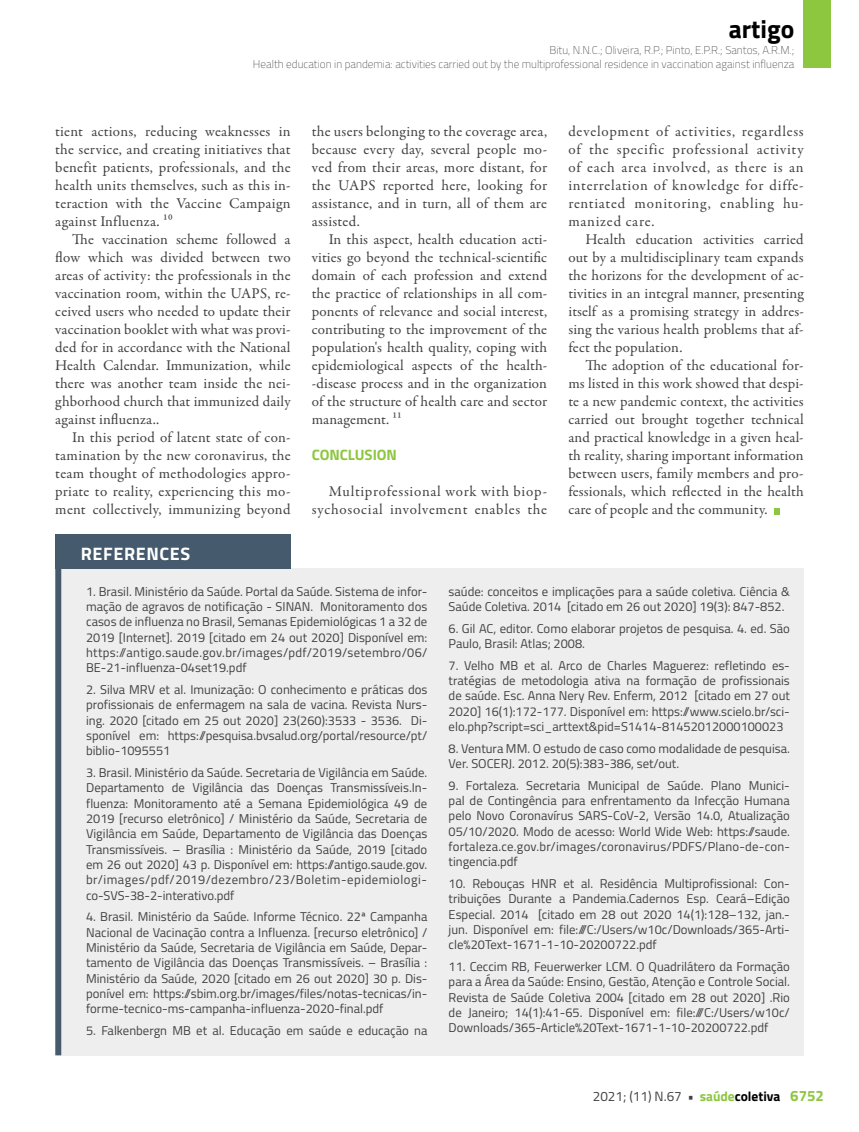
<style>
.page{position:relative;width:859px;height:1132px;background:#fff}
.page>*{position:absolute;margin:0;border:0;box-sizing:border-box;transform-origin:0 0}
.t1{font:700 25.5px "Titillium";color:#000}
.t2{font:700 18px "Titillium";letter-spacing:.035em;color:#fff}
.t3{font:15px/18px "Garamond Premr Pro";letter-spacing:.015em;color:#414042;text-align:justify}
.t4{font:15px/18px "Garamond Premr Pro";letter-spacing:.05em;color:#414042;text-align:right}
.t5{font:700 15px "Titillium";letter-spacing:-.005em;color:#8dc63f}
.t6{font:13.5px "Titillium";color:#414042}
.t7{font:12.75px/15.3px "Titillium";color:#414042;text-align:justify}
.t8{font:100 11.25px/13.5px "Titillium";color:#414042;text-align:right}
.s1{font-weight:700}
.s2{font-weight:700;color:#8dc63f}
.s3{font-weight:700;color:#000}
.s4{font-weight:700;font-size:15px;color:#8dc63f}
</style>
<div class="page">
<div style="left:804px;top:0;width:27px;height:68px;background:#8dc63f"></div>
<svg style="left:774px;top:508px;width:6px;height:6px"></svg>
<div style="left:61px;top:568px;width:743px;height:486px;background:#eeeeef"></div>
<div style="left:55px;top:534px;width:236px;height:35px;background:#455a6c"></div>
<div style="left:55px;top:550px;width:6px;height:504px;background:#455a6c"></div>
<h1 class="t1" style="left:729px;top:10px;width:67px">artigo</h1>
<p class="t8" style="left:253px;top:43px;width:543px">Bitu, N.N.C.; Oliveira, R.P.; Pinto, E.P.R.; Santos, A.R.M.;<br>Health education in pandemia: activities carried out by the multiprofessional residence in vaccination against influenza</p>
<p class="t3" style="left:55px;top:122px;width:237px">tient actions, reducing weaknesses in the service, and creating initiatives that benefit patients, professionals, and the health units themselves, such as this in&shy;teraction with the Vaccine Campaign against Influenza. ¹⁰</p>
<p class="t3" style="left:55px;top:230px;width:237px;text-indent:17px">The vaccination scheme followed a flow which was divided between two areas of activity: the professionals in the vaccination room, within the UAPS, re&shy;ceived users who needed to update their vaccination booklet with what was provi&shy;ded for in accordance with the National Health Calendar. Immunization, while there was another team inside the nei&shy;ghborhood church that immunized daily against influenza..</p>
<p class="t3" style="left:55px;top:428px;width:237px;text-indent:17px">In this period of latent state of con&shy;tamination by the new coronavirus, the team thought of methodologies appro&shy;priate to reality, experiencing this mo&shy;ment collectively, immunizing beyond</p>
<p class="t3" style="left:312px;top:122px;width:237px">the users belonging to the coverage area, because every day, several people mo&shy;ved from their areas, more distant, for the UAPS reported here, looking for assistance, and in turn, all of them are assisted.</p>
<p class="t3" style="left:312px;top:230px;width:237px;text-indent:17px">In this aspect, health education acti&shy;vities go beyond the technical-scientific domain of each profession and extend the practice of relationships in all com&shy;ponents of relevance and social interest, contributing to the improvement of the population's health quality, coping with epidemiological aspects of the health--disease process and in the organization of the structure of health care and sector management. ¹¹</p>
<p class="t5" style="left:312px;top:443px;width:87px">CONCLUSION</p>
<p class="t4" style="left:312px;top:482px;width:237px">Multiprofessional work with biop&shy;sychosocial involvement enables the</p>
<p class="t3" style="left:568px;top:122px;width:237px">development of activities, regardless of the specific professional activity of each area involved, as there is an interrelation of knowledge for diffe&shy;rentiated monitoring, enabling hu&shy;manized care.</p>
<p class="t3" style="left:568px;top:230px;width:237px;text-indent:17px">Health education activities carried out by a multidisciplinary team expands the horizons for the development of ac&shy;tivities in an integral manner, presenting itself as a promising strategy in addres&shy;sing the various health problems that af&shy;fect the population.</p>
<p class="t3" style="left:568px;top:356px;width:237px;text-indent:17px">The adoption of the educational for&shy;ms listed in this work showed that despi&shy;te a new pandemic context, the activities carried out brought together technical and practical knowledge in a given heal&shy;th reality, sharing important information between users, family members and pro&shy;fessionals, which reflected in the health care of people and the community.</p>
<h2 class="t2" style="left:81px;top:539px;width:111px">REFERENCES</h2>
<p class="t7" style="left:86px;top:583px;width:343px">1. Brasil. Ministério da Saúde. Portal da Saúde. Sistema de infor&shy;mação de agravos de notificação - SINAN. Monitoramento dos casos de influenza no Brasil, Semanas Epidemiológicas 1 a 32 de 2019 [Internet]. 2019 [citado em 24 out 2020] Disponível em: https://antigo.saude.gov.br/images/pdf/2019/setembro/06/ BE-21-influenza-04set19.pdf</p>
<p class="t7" style="left:86px;top:681px;width:343px">2. Silva MRV et al. Imunização: O conhecimento e práticas dos profissionais de enfermagem na sala de vacina. Revista Nurs&shy;ing. 2020 [citado em 25 out 2020] 23(260):3533 - 3536. Di&shy;sponível em: https://pesquisa.bvsalud.org/portal/resource/pt/ biblio-1095551</p>
<p class="t7" style="left:86px;top:764px;width:343px">3. Brasil. Ministério da Saúde. Secretaria de Vigilância em Saúde.<br>Departamento de Vigilância das Doenças Transmissíveis.In&shy;fluenza: Monitoramento até a Semana Epidemiológica 49 de 2019 [recurso eletrônico] / Ministério da Saúde, Secretaria de Vigilância em Saúde, Departamento de Vigilância das Doenças Transmissíveis. – Brasília : Ministério da Saúde, 2019 [citado em 26 out 2020] 43 p. Disponível em: https://antigo.saude.gov. br/images/pdf/2019/dezembro/23/Boletim-epidemiologi&shy;co-SVS-38-2-interativo.pdf</p>
<p class="t7" style="left:86px;top:908px;width:343px">4. Brasil. Ministério da Saúde. Informe Técnico. 22ª Campanha Nacional de Vacinação contra a Influenza. [recurso eletrônico] / Ministério da Saúde, Secretaria de Vigilância em Saúde, Depar&shy;tamento de Vigilância das Doenças Transmissíveis. – Brasília :<br>Ministério da Saúde, 2020 [citado em 26 out 2020] 30 p. Dis&shy;ponível em: https://sbim.org.br/images/files/notas-tecnicas/in&shy;forme-tecnico-ms-campanha-influenza-2020-final.pdf</p>
<p class="t7" style="left:86px;top:1021px;width:343px">5. Falkenbergn MB et al. Educação em saúde e educação na</p>
<p class="t7" style="left:449px;top:583px;width:343px">saúde: conceitos e implicações para a saúde coletiva. Ciência &amp;<br>Saúde Coletiva. 2014 [citado em 26 out 2020] 19(3): 847-852.</p>
<p class="t7" style="left:449px;top:620px;width:343px">6. Gil AC, editor. Como elaborar projetos de pesquisa. 4. ed. São<br>Paulo, Brasil: Atlas; 2008.</p>
<p class="t7" style="left:449px;top:657px;width:343px">7. Velho MB et al. Arco de Charles Maguerez: refletindo es&shy;tratégias de metodologia ativa na formação de profissionais de saúde. Esc. Anna Nery Rev. Enferm, 2012 [citado em 27 out 2020] 16(1):172-177. Disponível em: https://www.scielo.br/sci&shy;elo.php?script=sci_arttext&amp;pid=S1414-81452012000100023</p>
<p class="t7" style="left:449px;top:739px;width:343px">8. Ventura MM. O estudo de caso como modalidade de pesquisa.<br>Ver. SOCERJ. 2012. 20(5):383-386, set/out.</p>
<p class="t7" style="left:449px;top:776px;width:343px">9. Fortaleza. Secretaria Municipal de Saúde. Plano Munici&shy;pal de Contingência para enfrentamento da Infecção Humana pelo Novo Coronavírus SARS-CoV-2, Versão 14.0, Atualização 05/10/2020. Modo de acesso: World Wide Web: https://saude. fortaleza.ce.gov.br/images/coronavirus/PDFS/Plano-de-con&shy;tingencia.pdf</p>
<p class="t7" style="left:449px;top:875px;width:343px">10. Rebouças HNR et al. Residência Multiprofissional: Con&shy;tribuições Durante a Pandemia.Cadernos Esp. Ceará–Edição Especial. 2014 [citado em 28 out 2020 14(1):128–132, jan.- jun. Disponível em: file:///C:/Users/w10c/Downloads/365-Arti&shy;cle%20Text-1671-1-10-20200722.pdf</p>
<p class="t7" style="left:449px;top:957px;width:343px">11. Ceccim RB, Feuerwerker LCM. O Quadrilátero da Formação para a Área da Saúde: Ensino, Gestão, Atenção e Controle Social.<br>Revista de Saúde Coletiva 2004 [citado em 28 out 2020] .Rio de Janeiro; 14(1):41-65. Disponível em: file:///C:/Users/w10c/ Downloads/365-Article%20Text-1671-1-10-20200722.pdf</p>
<p class="t6" style="left:593px;top:1086px;width:233px">2021; (11) N.67 <span class="s1">•</span> <span class="s2">saúde</span><span class="s3">coletiva</span> <span class="s4">6752</span></p>
</div>
